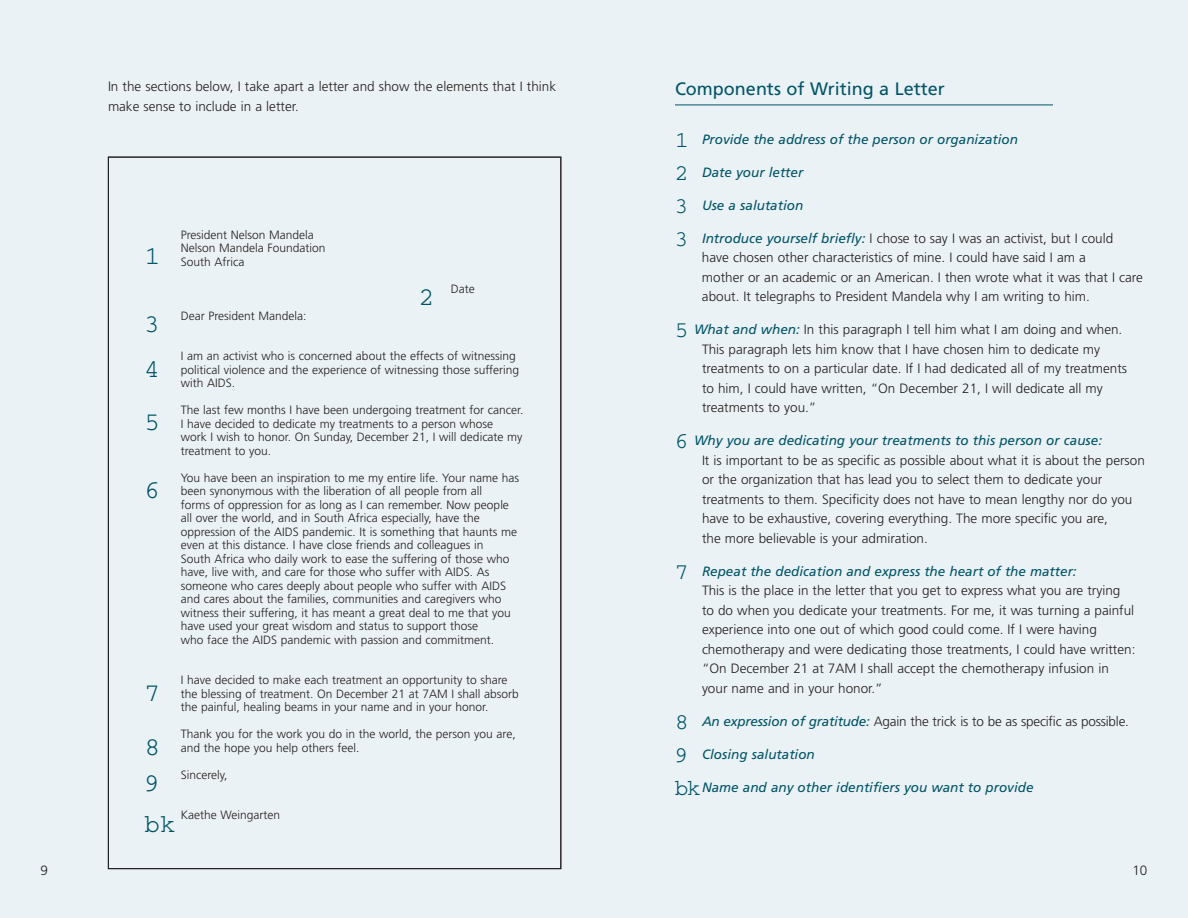
<style>
.page{position:relative;width:1188px;height:918px;background:#fff}
.page>*{position:absolute;margin:0;border:0;box-sizing:border-box;transform-origin:0 0}
.t1{font:25.5px/45px "Courier";color:#005467}
.t2{font:18px "Frutiger LT";color:#005467}
.t3{font:300 13.5px/19.5px "Frutiger LT";color:#231f20}
.t4{font:italic 13.5px "Frutiger LT";color:#005467}
.t5{font:300 12px/13.5px "Frutiger LT";color:#231f20}
.s1{font-family:"Courier";font-style:normal;font-size:22.5px}
.s2{font-family:"Courier";font-weight:400;font-size:22.5px;color:#005467}
.s3{font-weight:400;font-style:italic;color:#005467}
</style>
<div class="page">
<div style="left:580px;top:0;width:608px;height:918px;background:#ebf2f5"></div>
<hr style="left:675px;top:105px;width:378px;height:1px;background:#005467">
<div style="left:0;top:0;width:608px;height:918px;background:#ebf2f5"></div>
<p class="t3" style="left:108px;top:78px;width:450px">In the sections below, I take apart a letter and show the elements that I think make sense to include in a letter.</p>
<h1 class="t1" style="left:145px;top:235px;width:17px">1</h1>
<p class="t5" style="left:181px;top:229px;width:146px">President Nelson Mandela<br>Nelson Mandela Foundation<br>South Africa</p>
<h1 class="t1" style="left:419px;top:276px;width:17px">2</h1>
<p class="t5" style="left:451px;top:283px;width:25px">Date</p>
<p class="t5" style="left:181px;top:310px;width:127px">Dear President Mandela:</p>
<p class="t5" style="left:181px;top:350px;width:340px">I am an activist who is concerned about the effects of witnessing political violence and the experience of witnessing those suffering with AIDS.</p>
<p class="t5" style="left:181px;top:404px;width:344px">The last few months I have been undergoing treatment for cancer.<br>I have decided to dedicate my treatments to a person whose<br>work I wish to honor. On Sunday, December 21, I will dedicate my treatment to you.</p>
<p class="t5" style="left:181px;top:472px;width:340px">You have been an inspiration to me my entire life. Your name has been synonymous with the liberation of all people from all<br>forms of oppression for as long as I can remember. Now people all over the world, and in South Africa especially, have the oppression of the AIDS pandemic. It is something that haunts me even at this distance. I have close friends and colleagues in<br>South Africa who daily work to ease the suffering of those who have, live with, and care for those who suffer with AIDS. As someone who cares deeply about people who suffer with AIDS and cares about the families, communities and caregivers who witness their suffering, it has meant a great deal to me that you have used your great wisdom and status to support those<br>who face the AIDS pandemic with passion and commitment.</p>
<p class="t5" style="left:181px;top:674px;width:340px">I have decided to make each treatment an opportunity to share the blessing of treatment. On December 21 at 7AM I shall absorb the painful, healing beams in your name and in your honor.</p>
<p class="t5" style="left:181px;top:728px;width:336px">Thank you for the work you do in the world, the person you are, and the hope you help others feel.</p>
<p class="t5" style="left:181px;top:769px;width:48px">Sincerely,</p>
<p class="t5" style="left:181px;top:809px;width:101px">Kaethe Weingarten</p>
<h1 class="t1" style="left:145px;top:303px;width:17px">3<br>4</h1>
<h1 class="t1" style="left:145px;top:401px;width:17px">5</h1>
<h1 class="t1" style="left:145px;top:469px;width:17px">6</h1>
<h1 class="t1" style="left:145px;top:668px;width:17px;line-height:54px">7<br>8</h1>
<h1 class="t1" style="left:145px;top:765px;width:32px;line-height:40.5px">9 bk</h1>
<h2 class="t2" style="left:675px;top:81px;width:271px">Components of Writing a Letter</h2>
<p class="t4" style="left:675px;top:133px;width:345px"><span class="s1">1</span> Provide the address of the person or organization</p>
<p class="t4" style="left:675px;top:166px;width:130px"><span class="s1">2</span> Date your letter</p>
<p class="t4" style="left:675px;top:199px;width:130px"><span class="s1">3</span> Use a salutation</p>
<p class="t3" style="left:702px;top:229px;width:442px;text-indent:-27px"><span class="s2">3</span> <span class="s3">Introduce yourself briefly:</span> I chose to say I was an activist, but I could have chosen other characteristics of mine. I could have said I am a<br>mother or an academic or an American. I then wrote what it was that I care about. It telegraphs to President Mandela why I am writing to him.</p>
<p class="t3" style="left:702px;top:321px;width:427px;text-indent:-27px"><span class="s2">5</span> <span class="s3">What and when:</span> In this paragraph I tell him what I am doing and when.<br>This paragraph lets him know that I have chosen him to dedicate my treatments to on a particular date. If I had dedicated all of my treatments to him, I could have written, “On December 21, I will dedicate all my treatments to you.”</p>
<p class="t3" style="left:702px;top:432px;width:444px;text-indent:-27px"><span class="s2">6</span> <span class="s3">Why you are dedicating your treatments to this person or cause:<br></span>It is important to be as specific as possible about what it is about the person or the organization that has lead you to select them to dedicate your treatments to them. Specificity does not have to mean lengthy nor do you have to be exhaustive, covering everything. The more specific you are,<br>the more believable is your admiration.</p>
<p class="t3" style="left:702px;top:562px;width:435px;text-indent:-27px"><span class="s2">7</span> <span class="s3">Repeat the dedication and express the heart of the matter:<br></span>This is the place in the letter that you get to express what you are trying to do when you dedicate your treatments. For me, it was turning a painful experience into one out of which good could come. If I were having chemotherapy and were dedicating those treatments, I could have written: “On December 21 at 7AM I shall accept the chemotherapy infusion in your name and in your honor.”</p>
<p class="t3" style="left:675px;top:712px;width:456px"><span class="s2">8</span> <span class="s3">An expression of gratitude:</span> Again the trick is to be as specific as possible.</p>
<p class="t4" style="left:675px;top:748px;width:141px"><span class="s1">9</span> Closing salutation</p>
<p class="t4" style="left:675px;top:781px;width:360px"><span class="s1">bk</span>Name and any other identifiers you want to provide</p>
<p class="t3" style="left:40px;top:861px;width:9px">9</p>
<p class="t3" style="left:1132px;top:861px;width:17px">10</p>
</div>
